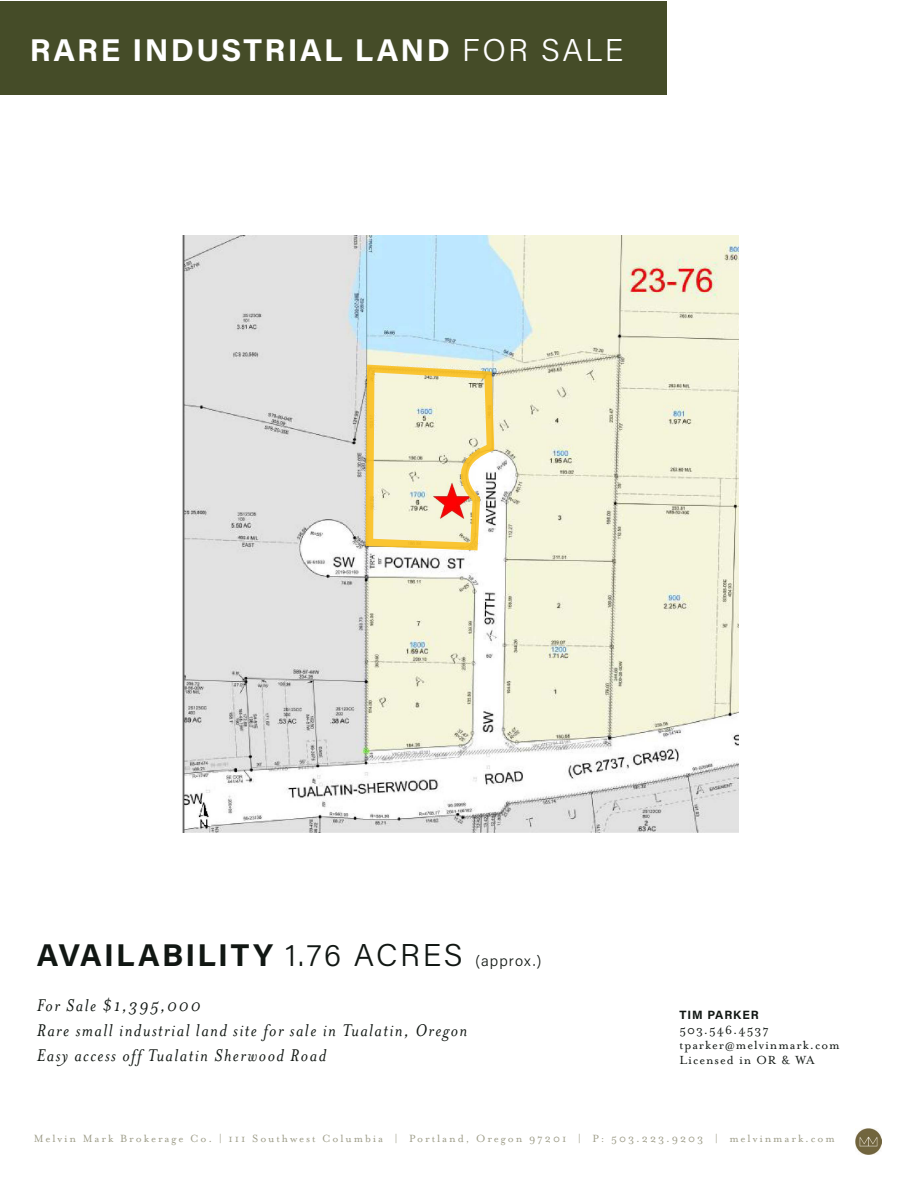
<style>
.page{position:relative;width:918px;height:1188px;background:#fff}
.page>*{position:absolute;margin:0;border:0;box-sizing:border-box;transform-origin:0 0}
.text{font:700 31.5px "Acumin Pro";letter-spacing:.07em;color:#111713}
.text-2{font:700 31.5px "Acumin Pro";letter-spacing:.075em;color:#fff}
.text-3{font:italic 19.5px "Mrs Eaves OT";letter-spacing:.075em;color:#111713}
.t1{font:13.5px "Mrs Eaves OT";letter-spacing:.075em;color:#111713}
.t2{font:12px "Mrs Eaves OT";letter-spacing:.16em;color:#9e9d89}
.t3{font:700 12px "Acumin Pro";letter-spacing:.075em;color:#111713}
.s1{font-weight:300}
.s2{font-weight:300;font-size:15px}
</style>
<div class="page">
<img style="left:855px;top:1128px;width:27px;height:26px">
<div style="left:0;top:2px;width:667px;height:93px;background:#454c28"></div>
<img style="left:182px;top:235px;width:557px;height:598px">
<svg style="left:364px;top:363px;width:132px;height:189px;background:#efe2b9"></svg>
<p class="text-2" style="left:30px;top:27px;width:595px">RARE INDUSTRIAL LAND <span class="s1">FOR SALE</span></p>
<p class="text" style="left:37px;top:933px;width:506px">AVAILABILITY <span class="s1">1.76 ACRES</span> <span class="s2">(approx.)</span></p>
<p class="text-3" style="left:37px;top:995px;width:165px">For Sale $1,395,000</p>
<p class="text-3" style="left:37px;top:1020px;width:432px">Rare small industrial land site for sale in Tualatin, Oregon</p>
<p class="text-3" style="left:37px;top:1045px;width:291px">Easy access off Tualatin Sherwood Road</p>
<p class="t3" style="left:679px;top:1006px;width:81px">TIM PARKER</p>
<p class="t1" style="left:679px;top:1023px;width:91px">503.546.4537</p>
<p class="t1" style="left:679px;top:1038px;width:162px">tparker@melvinmark.com</p>
<p class="t1" style="left:679px;top:1053px;width:137px">Licensed in OR &amp; WA</p>
<p class="t2" style="left:34px;top:1132px;width:803px">Melvin Mark Brokerage Co. | 111 Southwest Columbia | Portland, Oregon 97201 | P: 503.223.9203 | melvinmark.com</p>
</div>
